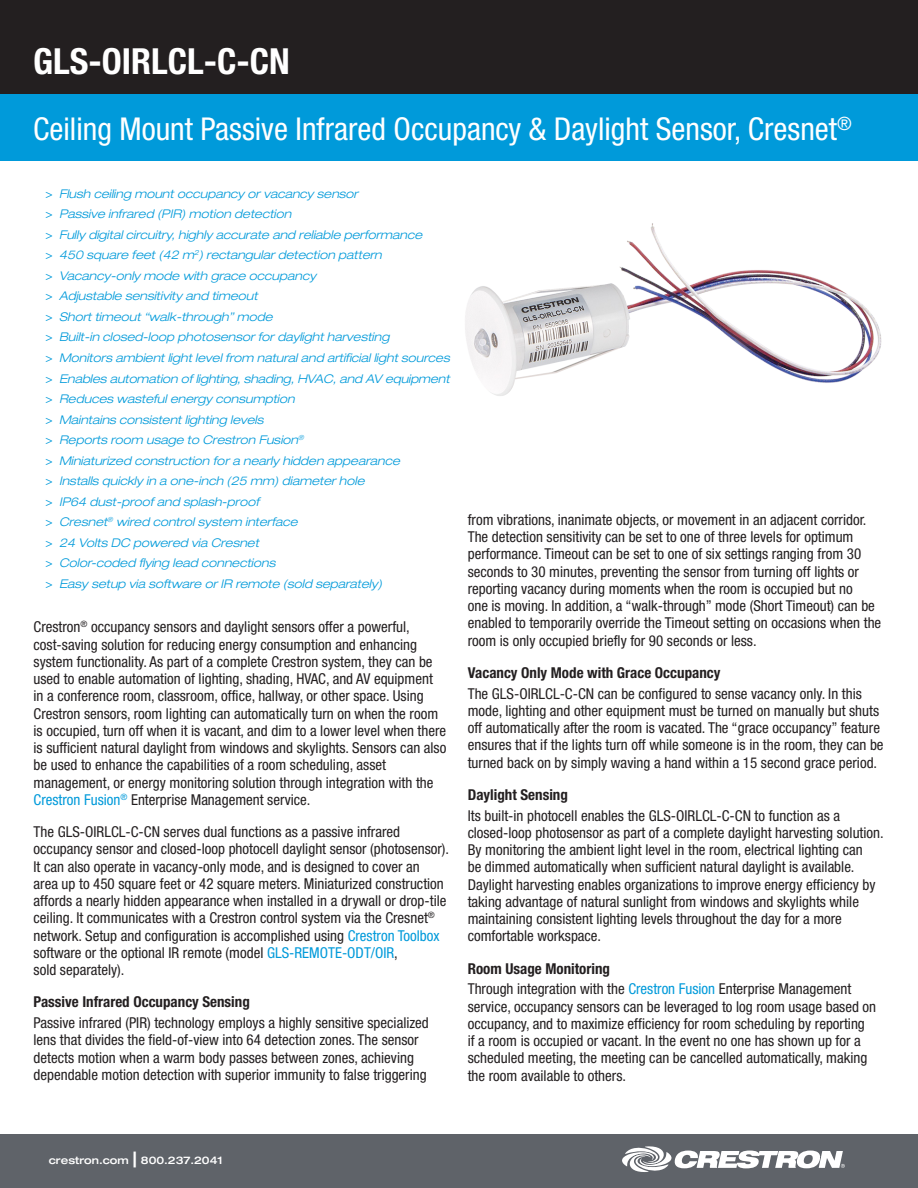
<style>
.page{position:relative;width:918px;height:1188px;background:#fff}
.page>*{position:absolute;margin:0;border:0;box-sizing:border-box;transform-origin:0 0}
.t1{font:700 condensed 36px "Helvetica Neue LT Std";color:#fff}
.t2{font:condensed 31.5px "Helvetica Neue LT Std";color:#fff}
.t3{font:condensed 15px/17.2px "Helvetica Neue LT Std";color:#231f20}
.bold_copy_headings{font:700 condensed 15px "Helvetica Neue LT Std";color:#231f20}
.t4{font:italic 300 expanded 12px "Helvetica Neue LT Std";color:#009ada}
.t5{font:500 expanded 10.5px "Helvetica Neue LT Std";color:#fff}
.s1{font-weight:400;font-style:normal;font-stretch:condensed}
.s2{color:#009ada}
.s3{font-size:21px}
</style>
<div class="page">
<div style="left:0;top:0;width:918px;height:94px;background:#231f20"></div>
<div style="left:0;top:94px;width:918px;height:67px;background:#009ada"></div>
<div style="left:0;top:1134px;width:918px;height:54px;background:#5f6369"></div>
<svg style="left:622px;top:1146px;width:223px;height:26px"></svg>
<img style="left:465px;top:223px;width:417px;height:173px">
<h1 class="t1" style="left:33px;top:40px;width:258px">GLS-OIRLCL-C-CN</h1>
<h2 class="t2" style="left:33px;top:111px;width:820px">Ceiling Mount Passive Infrared Occupancy &amp; Daylight Sensor, Cresnet<sup>®</sup></h2>
<p class="t4" style="left:46px;top:186px;width:314px"><span class="s1">&gt;</span> Flush ceiling mount occupancy or vacancy sensor</p>
<p class="t4" style="left:46px;top:207px;width:247px"><span class="s1">&gt;</span> Passive infrared (PIR) motion detection</p>
<p class="t4" style="left:46px;top:227px;width:378px"><span class="s1">&gt;</span> Fully digital circuitry, highly accurate and reliable performance</p>
<p class="t4" style="left:46px;top:248px;width:338px"><span class="s1">&gt;</span> 450 square feet (42 m<sup>2</sup>) rectangular detection pattern</p>
<p class="t4" style="left:46px;top:268px;width:272px"><span class="s1">&gt;</span> Vacancy-only mode with grace occupancy</p>
<p class="t4" style="left:46px;top:289px;width:214px"><span class="s1">&gt;</span> Adjustable sensitivity and timeout</p>
<p class="t4" style="left:46px;top:309px;width:229px"><span class="s1">&gt;</span> Short timeout “walk-through” mode</p>
<p class="t4" style="left:46px;top:330px;width:345px"><span class="s1">&gt;</span> Built-in closed-loop photosensor for daylight harvesting</p>
<p class="t4" style="left:46px;top:351px;width:406px"><span class="s1">&gt;</span> Monitors ambient light level from natural and artificial light sources</p>
<p class="t4" style="left:46px;top:371px;width:406px"><span class="s1">&gt;</span> Enables automation of lighting, shading, HVAC, and AV equipment</p>
<p class="t4" style="left:46px;top:392px;width:251px"><span class="s1">&gt;</span> Reduces wasteful energy consumption</p>
<p class="t4" style="left:46px;top:412px;width:219px"><span class="s1">&gt;</span> Maintains consistent lighting levels</p>
<p class="t4" style="left:46px;top:433px;width:260px"><span class="s1">&gt;</span> Reports room usage to Crestron Fusion<sup>®</sup></p>
<p class="t4" style="left:46px;top:453px;width:356px"><span class="s1">&gt;</span> Miniaturized construction for a nearly hidden appearance</p>
<p class="t4" style="left:46px;top:474px;width:320px"><span class="s1">&gt;</span> Installs quickly in a one-inch (25 mm) diameter hole</p>
<p class="t4" style="left:46px;top:494px;width:215px"><span class="s1">&gt;</span> IP64 dust-proof and splash-proof</p>
<p class="t4" style="left:46px;top:515px;width:254px"><span class="s1">&gt;</span> Cresnet<sup>®</sup> wired control system interface</p>
<p class="t4" style="left:46px;top:535px;width:215px"><span class="s1">&gt;</span> 24 Volts DC powered via Cresnet</p>
<p class="t4" style="left:46px;top:556px;width:231px"><span class="s1">&gt;</span> Color-coded flying lead connections</p>
<p class="t4" style="left:46px;top:577px;width:338px"><span class="s1">&gt;</span> Easy setup via software or IR remote (sold separately)</p>
<p class="t3" style="left:34px;top:618px;width:414px">Crestron<sup>®</sup> occupancy sensors and daylight sensors offer a powerful, cost-saving solution for reducing energy consumption and enhancing system functionality. As part of a complete Crestron system, they can be used to enable automation of lighting, shading, HVAC, and AV equipment in a conference room, classroom, office, hallway, or other space. Using Crestron sensors, room lighting can automatically turn on when the room is occupied, turn off when it is vacant, and dim to a lower level when there is sufficient natural daylight from windows and skylights. Sensors can also be used to enhance the capabilities of a room scheduling, asset management, or energy monitoring solution through integration with the <span class="s2">Crestron Fusion</span><sup>®</sup> Enterprise Management service.</p>
<p class="t3" style="left:34px;top:823px;width:417px">The GLS-OIRLCL-C-CN serves dual functions as a passive infrared occupancy sensor and closed-loop photocell daylight sensor (photosensor).<br>It can also operate in vacancy-only mode, and is designed to cover an<br>area up to 450 square feet or 42 square meters. Miniaturized construction affords a nearly hidden appearance when installed in a drywall or drop-tile ceiling. It communicates with a Crestron control system via the Cresnet<sup>® </sup>network. Setup and configuration is accomplished using <span class="s2">Crestron Toolbox </span>software or the optional IR remote (model <span class="s2">GLS-REMOTE-ODT/OIR</span>,<br>sold separately).</p>
<p class="bold_copy_headings" style="left:34px;top:993px;width:218px">Passive Infrared Occupancy Sensing</p>
<p class="t3" style="left:34px;top:1014px;width:397px">Passive infrared (PIR) technology employs a highly sensitive specialized lens that divides the field-of-view into 64 detection zones. The sensor detects motion when a warm body passes between zones, achieving dependable motion detection with superior immunity to false triggering</p>
<p class="t3" style="left:468px;top:511px;width:415px">from vibrations, inanimate objects, or movement in an adjacent corridor.<br>The detection sensitivity can be set to one of three levels for optimum performance. Timeout can be set to one of six settings ranging from 30 seconds to 30 minutes, preventing the sensor from turning off lights or reporting vacancy during moments when the room is occupied but no<br>one is moving. In addition, a “walk-through” mode (Short Timeout) can be enabled to temporarily override the Timeout setting on occasions when the room is only occupied briefly for 90 seconds or less.</p>
<p class="bold_copy_headings" style="left:468px;top:663px;width:254px">Vacancy Only Mode with Grace Occupancy</p>
<p class="t3" style="left:468px;top:685px;width:417px">The GLS-OIRLCL-C-CN can be configured to sense vacancy only. In this mode, lighting and other equipment must be turned on manually but shuts off automatically after the room is vacated. The “grace occupancy” feature ensures that if the lights turn off while someone is in the room, they can be turned back on by simply waving a hand within a 15 second grace period.</p>
<p class="bold_copy_headings" style="left:468px;top:786px;width:102px">Daylight Sensing</p>
<p class="t3" style="left:468px;top:807px;width:418px">Its built-in photocell enables the GLS-OIRLCL-C-CN to function as a closed-loop photosensor as part of a complete daylight harvesting solution.<br>By monitoring the ambient light level in the room, electrical lighting can<br>be dimmed automatically when sufficient natural daylight is available.<br>Daylight harvesting enables organizations to improve energy efficiency by taking advantage of natural sunlight from windows and skylights while maintaining consistent lighting levels throughout the day for a more comfortable workspace.</p>
<p class="bold_copy_headings" style="left:468px;top:959px;width:144px">Room Usage Monitoring</p>
<p class="t3" style="left:468px;top:980px;width:410px">Through integration with the <span class="s2">Crestron Fusion</span> Enterprise Management service, occupancy sensors can be leveraged to log room usage based on occupancy, and to maximize efficiency for room scheduling by reporting<br>if a room is occupied or vacant. In the event no one has shown up for a scheduled meeting, the meeting can be cancelled automatically, making the room available to others.</p>
<p class="t5" style="left:49px;top:1153px;width:175px">crestron.com <span class="s3">|</span> 800.237.2041</p>
</div>
